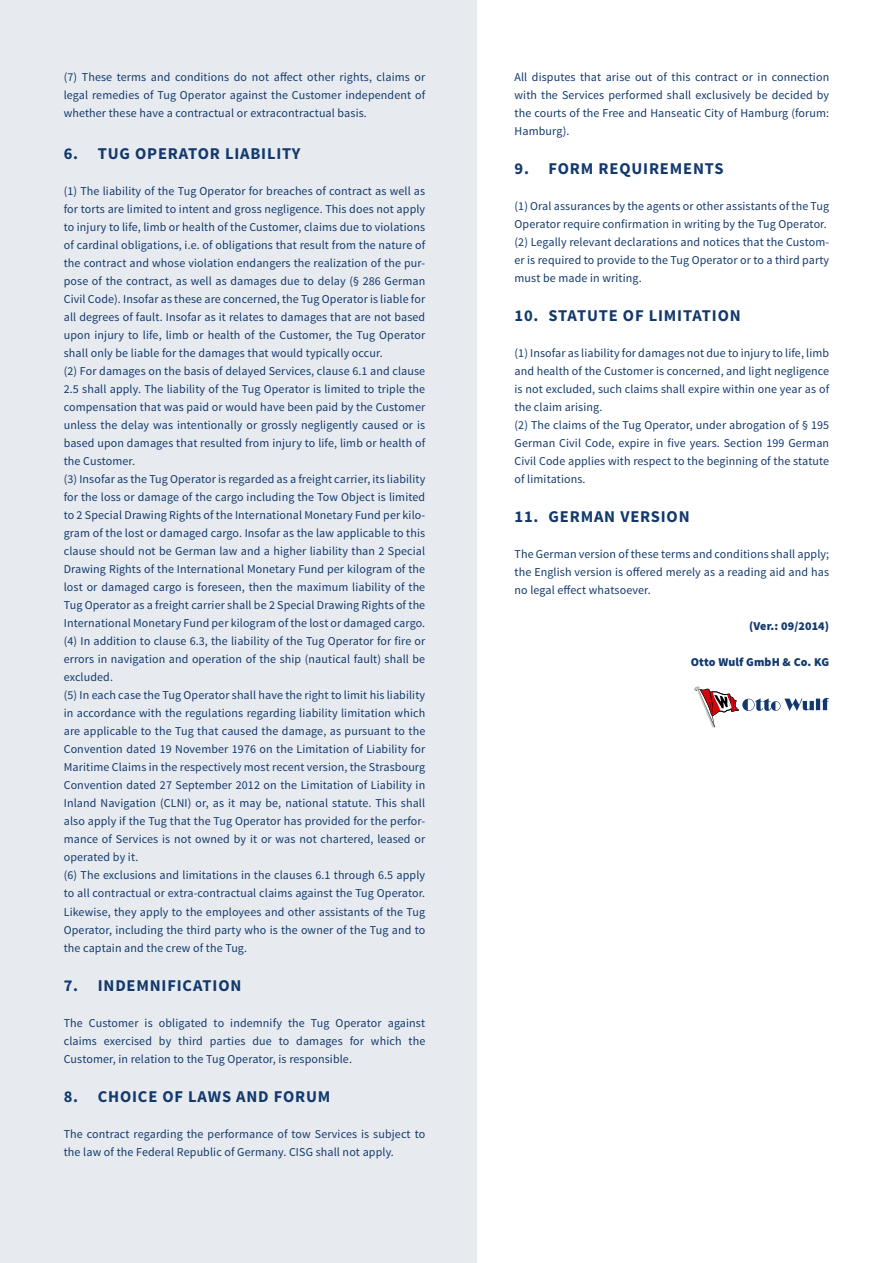
<style>
.page{position:relative;width:893px;height:1263px;background:#fff}
.page>*{position:absolute;margin:0;border:0;box-sizing:border-box;transform-origin:0 0}
.t1{font:700 16.5px "Source Sans Pro";letter-spacing:.05em;color:#13396c}
.t2{font:12px/18px "Source Sans Pro";letter-spacing:.01em;color:#13396c;text-align:justify}
.t3{font:900 12px "Source Sans Pro";letter-spacing:.01em;color:#13396c}
</style>
<div class="page">
<div style="left:0;top:0;width:476px;height:1263px;background:#e7ebf0"></div>
<svg style="left:694px;top:686px;width:135px;height:41px"></svg>
<p class="t2" style="left:64px;top:69px;width:363px">(7) These terms and conditions do not affect other rights, claims or legal remedies of Tug Operator against the Customer independent of whether these have a contractual or extracontractual basis.</p>
<h1 class="t1" style="left:64px;top:143px;width:238px">6. TUG OPERATOR LIABILITY</h1>
<p class="t2" style="left:64px;top:183px;width:363px;text-align:left">(1) The liability of the Tug Operator for breaches of contract as well as for torts are limited to intent and gross negligence. This does not apply to injury to life, limb or health of the Customer, claims due to violations of cardinal obligations, i.e. of obligations that result from the nature of the contract and whose violation endangers the realization of the pur&shy;pose of the contract, as well as damages due to delay (§ 286 German Civil Code). Insofar as these are concerned, the Tug Operator is liable for all degrees of fault. Insofar as it relates to damages that are not based upon injury to life, limb or health of the Customer, the Tug Operator shall only be liable for the damages that would typically occur.<br>(2) For damages on the basis of delayed Services, clause 6.1 and clause 2.5 shall apply. The liability of the Tug Operator is limited to triple the compensation that was paid or would have been paid by the Customer unless the delay was intentionally or grossly negligently caused or is based upon damages that resulted from injury to life, limb or health of the Customer.<br>(3) Insofar as the Tug Operator is regarded as a freight carrier, its liability for the loss or damage of the cargo including the Tow Object is limited to 2 Special Drawing Rights of the International Monetary Fund per kilo&shy;gram of the lost or damaged cargo. Insofar as the law applicable to this clause should not be German law and a higher liability than 2 Special Drawing Rights of the International Monetary Fund per kilogram of the lost or damaged cargo is foreseen, then the maximum liability of the Tug Operator as a freight carrier shall be 2 Special Drawing Rights of the International Monetary Fund per kilogram of the lost or damaged cargo. (4) In addition to clause 6.3, the liability of the Tug Operator for fire or errors in navigation and operation of the ship (nautical fault) shall be excluded.<br>(5) In each case the Tug Operator shall have the right to limit his liability in accordance with the regulations regarding liability limitation which are applicable to the Tug that caused the damage, as pursuant to the Convention dated 19 November 1976 on the Limitation of Liability for Maritime Claims in the respectively most recent version, the Strasbourg Convention dated 27 September 2012 on the Limitation of Liability in Inland Navigation (CLNI) or, as it may be, national statute. This shall also apply if the Tug that the Tug Operator has provided for the perfor&shy;mance of Services is not owned by it or was not chartered, leased or operated by it.<br>(6) The exclusions and limitations in the clauses 6.1 through 6.5 apply to all contractual or extra-contractual claims against the Tug Operator.<br>Likewise, they apply to the employees and other assistants of the Tug Operator, including the third party who is the owner of the Tug and to the captain and the crew of the Tug.</p>
<h1 class="t1" style="left:64px;top:974px;width:179px">7. INDEMNIFICATION</h1>
<p class="t2" style="left:64px;top:1014px;width:363px">The Customer is obligated to indemnify the Tug Operator against claims exercised by third parties due to damages for which the Customer, in relation to the Tug Operator, is responsible.</p>
<h1 class="t1" style="left:64px;top:1085px;width:268px">8. CHOICE OF LAWS AND FORUM</h1>
<p class="t2" style="left:64px;top:1125px;width:363px">The contract regarding the performance of tow Services is subject to the law of the Federal Republic of Germany. CISG shall not apply.</p>
<p class="t2" style="left:514px;top:69px;width:316px">All disputes that arise out of this contract or in connection with the Services performed shall exclusively be decided by the courts of the Free and Hanseatic City of Hamburg (forum:<br>Hamburg).</p>
<h1 class="t1" style="left:514px;top:158px;width:210px">9. FORM REQUIREMENTS</h1>
<p class="t2" style="left:514px;top:198px;width:316px;text-align:left">(1) Oral assurances by the agents or other assistants of the Tug Operator require confirmation in writing by the Tug Operator. (2) Legally relevant declarations and notices that the Custom&shy;er is required to provide to the Tug Operator or to a third party must be made in writing.</p>
<h1 class="t1" style="left:514px;top:305px;width:228px">10. STATUTE OF LIMITATION</h1>
<p class="t2" style="left:514px;top:345px;width:316px;text-align:left">(1) Insofar as liability for damages not due to injury to life, limb and health of the Customer is concerned, and light negligence is not excluded, such claims shall expire within one year as of the claim arising.<br>(2) The claims of the Tug Operator, under abrogation of § 195<br>German Civil Code, expire in five years. Section 199 German Civil Code applies with respect to the beginning of the statute of limitations.</p>
<h1 class="t1" style="left:514px;top:506px;width:177px">11. GERMAN VERSION</h1>
<p class="t2" style="left:514px;top:546px;width:316px">The German version of these terms and conditions shall apply; the English version is offered merely as a reading aid and has no legal effect whatsoever.</p>
<p class="t3" style="left:749px;top:619px;width:82px">(Ver.: 09/2014)</p>
<p class="t3" style="left:691px;top:655px;width:140px">Otto Wulf GmbH &amp; Co. KG</p>
</div>
